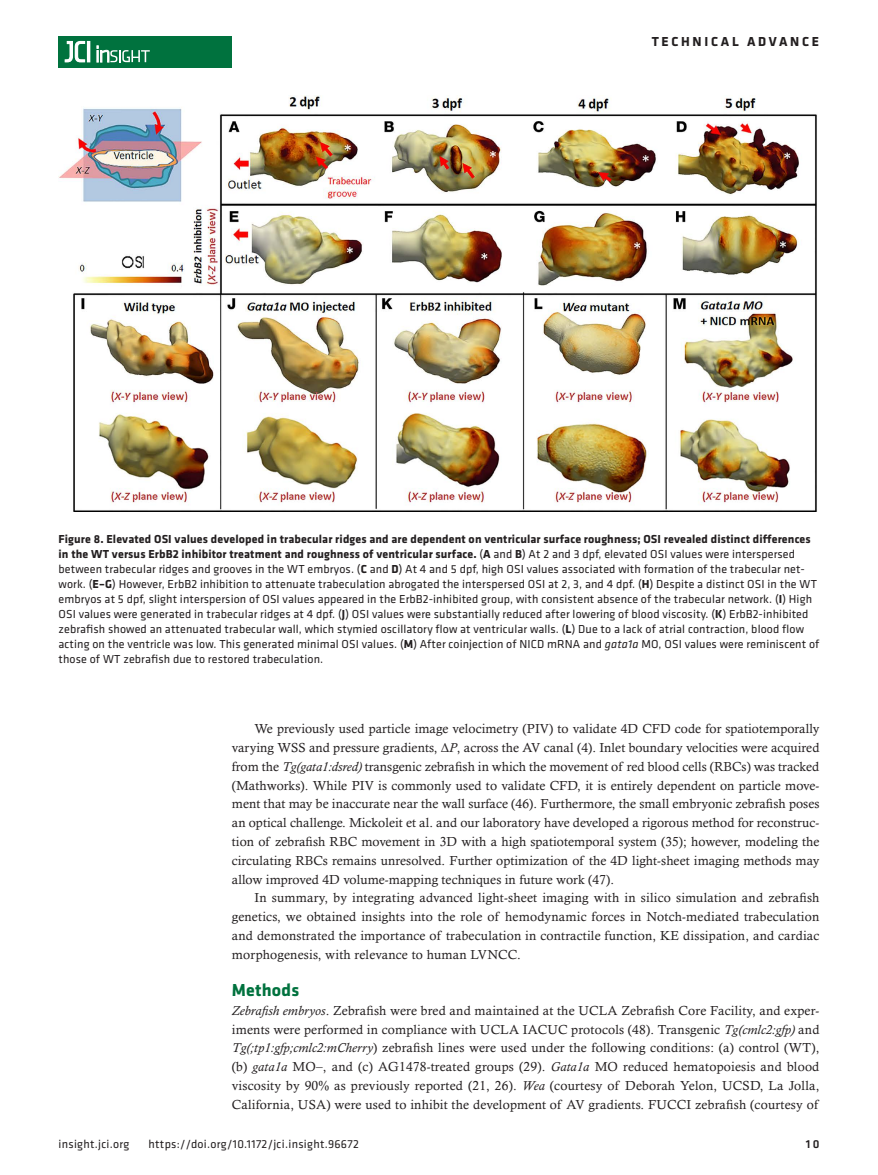
<style>
.page{position:relative;width:878px;height:1175px;background:#fff}
.page>*{position:absolute;margin:0;border:0;box-sizing:border-box;transform-origin:0 0}
.t1{font:700 18px "Klavika";letter-spacing:.01em;color:#00723e}
.t2{font:700 13.5px "Klavika Basic";letter-spacing:.2em;color:#231f20}
.t3{font:13.2px/18.8px "Calisto MT Std";letter-spacing:.015em;color:#231f20;text-align:justify}
.t4{font:12px/15px "Klavika Basic";letter-spacing:.01em;color:#231f20}
.t5{font:500 12px "Klavika Basic";color:#231f20}
.s1{font-weight:700}
.s2{font-style:italic}
.s3{font-family:"Times New Roman"}
</style>
<div class="page">
<div style="left:59px;top:36px;width:173px;height:31px;background:#00723e"></div>
<hr style="left:87px;top:41px;width:3px;height:21px;background:#fff">
<svg style="left:64px;top:41px;width:21px;height:22px"></svg>
<svg style="left:97px;top:46px;width:53px;height:16px"></svg>
<img style="left:59px;top:96px;width:758px;height:415px">
<p class="t2" style="left:651px;top:32px;width:169px">TECHNICAL ADVANCE</p>
<p class="t4" style="left:59px;top:531px;width:762px"><span class="s1">Figure 8. Elevated OSI values developed in trabecular ridges and are dependent on ventricular surface roughness; OSI revealed distinct differences in the WT versus ErbB2 inhibitor treatment and roughness of ventricular surface.</span> (<span class="s1">A</span> and <span class="s1">B</span>) At 2 and 3 dpf, elevated OSI values were interspersed between trabecular ridges and grooves in the WT embryos. (<span class="s1">C</span> and <span class="s1">D</span>) At 4 and 5 dpf, high OSI values associated with formation of the trabecular net&shy;work. (<span class="s1">E–G</span>) However, ErbB2 inhibition to attenuate trabeculation abrogated the interspersed OSI at 2, 3, and 4 dpf. (<span class="s1">H</span>) Despite a distinct OSI in the WT embryos at 5 dpf, slight interspersion of OSI values appeared in the ErbB2-inhibited group, with consistent absence of the trabecular network. (<span class="s1">I</span>) High OSI values were generated in trabecular ridges at 4 dpf. (<span class="s1">J</span>) OSI values were substantially reduced after lowering of blood viscosity. (<span class="s1">K</span>) ErbB2-inhibited zebrafish showed an attenuated trabecular wall, which stymied oscillatory flow at ventricular walls. (<span class="s1">L</span>) Due to a lack of atrial contraction, blood flow acting on the ventricle was low. This generated minimal OSI values. (<span class="s1">M</span>) After coinjection of NICD mRNA and <span class="s2">gata1a</span> MO, OSI values were reminiscent of those of WT zebrafish due to restored trabeculation.</p>
<p class="t3" style="left:232px;top:719px;width:589px;text-indent:22px">We previously used particle image velocimetry (PIV) to validate 4D CFD code for spatiotemporally varying WSS and pressure gradients, <span class="s3">Δ</span><span class="s2">P</span>, across the AV canal (4). Inlet boundary velocities were acquired from the <span class="s2">Tg(gata1:dsred)</span> transgenic zebrafish in which the movement of red blood cells (RBCs) was tracked (Mathworks). While PIV is commonly used to validate CFD, it is entirely dependent on particle move&shy;ment that may be inaccurate near the wall surface (46). Furthermore, the small embryonic zebrafish poses an optical challenge. Mickoleit et al. and our laboratory have developed a rigorous method for reconstruc&shy;tion of zebrafish RBC movement in 3D with a high spatiotemporal system (35); however, modeling the circulating RBCs remains unresolved. Further optimization of the 4D light-sheet imaging methods may allow improved 4D volume-mapping techniques in future work (47).</p>
<p class="t3" style="left:232px;top:888px;width:589px;text-indent:22px">In summary, by integrating advanced light-sheet imaging with in silico simulation and zebrafish genetics, we obtained insights into the role of hemodynamic forces in Notch-mediated trabeculation and demonstrated the importance of trabeculation in contractile function, KE dissipation, and cardiac morphogenesis, with relevance to human LVNCC.</p>
<h1 class="t1" style="left:232px;top:977px;width:69px">Methods</h1>
<p class="t3" style="left:232px;top:1000px;width:589px"><span class="s2">Zebrafish embryos</span>. Zebrafish were bred and maintained at the UCLA Zebrafish Core Facility, and exper&shy;iments were performed in compliance with UCLA IACUC protocols (48). Transgenic <span class="s2">Tg(cmlc2:gfp)</span> and <span class="s2">Tg(;tp1:gfp;cmlc2:mCherry</span>) zebrafish lines were used under the following conditions: (a) control (WT), (b) <span class="s2">gata1a</span> MO–, and (c) AG1478-treated groups (29). <span class="s2">Gata1a</span> MO reduced hematopoiesis and blood viscosity by 90% as previously reported (21, 26). <span class="s2">Wea</span> (courtesy of Deborah Yelon, UCSD, La Jolla, California, USA) were used to inhibit the development of AV gradients. FUCCI zebrafish (courtesy of</p>
<p class="t4" style="left:58px;top:1135px;width:72px">insight.jci.org</p>
<p class="t4" style="left:148px;top:1135px;width:212px">https://doi.org/10.1172/jci.insight.96672</p>
<p class="t5" style="left:805px;top:1135px;width:15px">10</p>
</div>
